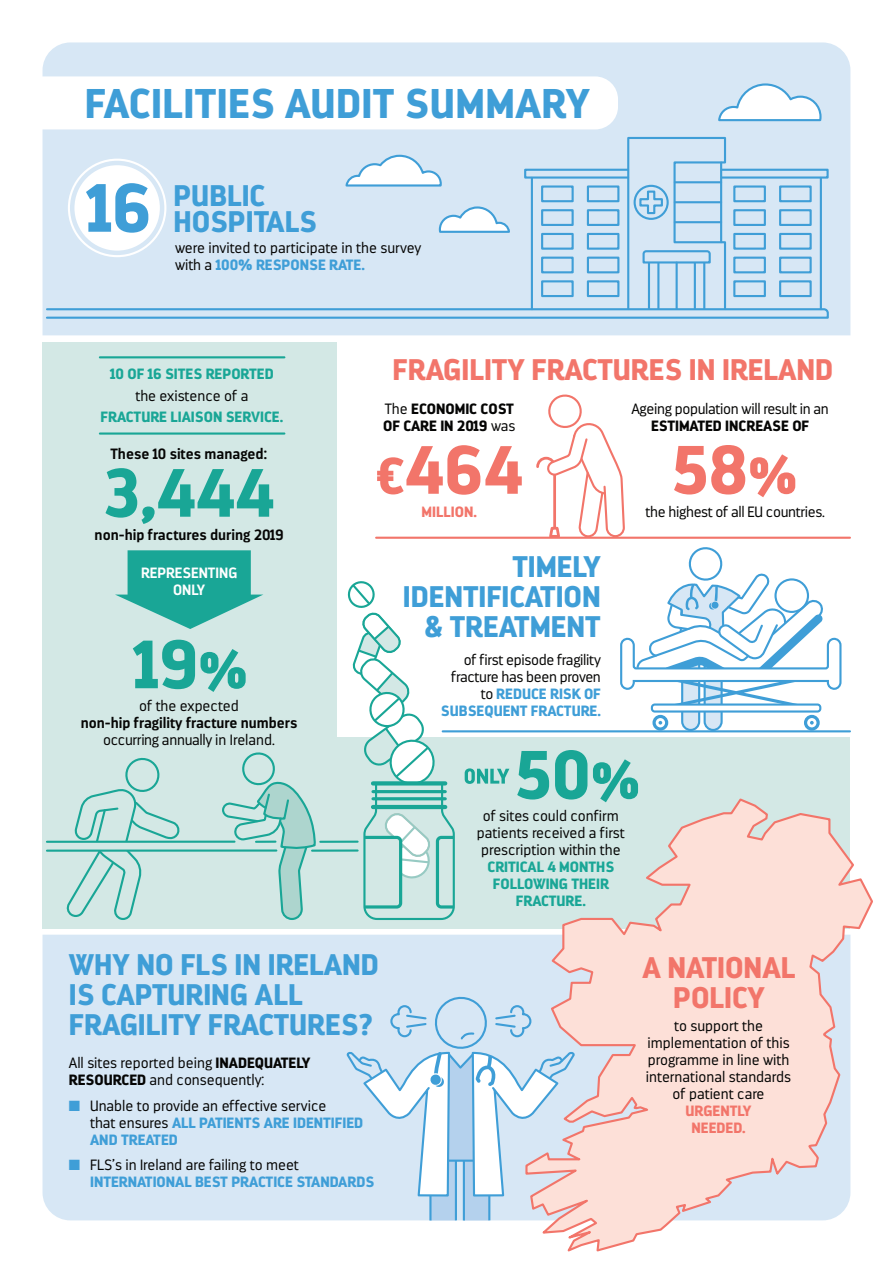
<style>
.page{position:relative;width:893px;height:1263px;background:#fff}
.page>*{position:absolute;margin:0;border:0;box-sizing:border-box;transform-origin:0 0}
.t1{font:900 68.1px "Darwin";color:#19a696}
.t2{font:900 68.1px "Darwin";color:#f2756a}
.t3{font:900 68.1px "Darwin";color:#3f9ed7}
.t4{font:900 41.4px "Darwin";letter-spacing:.01em;color:#3f9ed7}
.t5{font:900 29.7px/29.7px "Darwin";color:#3f9ed7}
.t6{font:900 29.7px/29.7px "Darwin";color:#f2756a;text-align:center}
.t7{font:300 14.85px/17px "Darwin";color:#050504}
.t8{font:300 14.85px/17px "Darwin";letter-spacing:-.02em;color:#050504;text-align:right}
.t9{font:900 14.85px/17px "Darwin";color:#19a696;text-align:center}
.t10{font:700 14.85px "Darwin";color:#050504}
.t11{font:900 14.85px/17px "Darwin";color:#3f9ed7}
.t12{font:900 14.85px/17px "Darwin";color:#050504}
.t13{font:900 14.85px/17px "Darwin";color:#f2756a;text-align:center}
.t14{font:700 14.85px/17px "Darwin";color:#fff;text-align:center}
.s1{font-weight:900;color:#3f9ed7}
.s2{font-size:51px}
.s3{font-weight:300}
.s4{font-weight:900}
.s5{color:#3f9ed7}
.s6{font-weight:300;color:#050504}
</style>
<div class="page">
<div style="left:43px;top:42px;width:807px;height:293px;background:#d7e7f5"></div>
<svg style="left:43px;top:76px;width:575px;height:53px"></svg>
<svg style="left:717px;top:82px;width:106px;height:40px"></svg>
<svg style="left:45px;top:136px;width:785px;height:184px;background:#cce2f3"></svg>
<div style="left:43px;top:342px;width:294px;height:586px;background:#d3e8e5"></div>
<div style="left:43px;top:737px;width:807px;height:191px;background:#d3e8e5"></div>
<svg style="left:65px;top:757px;width:115px;height:163px"></svg>
<div style="left:69px;top:841px;width:119px;height:9px;background:#d3e8e5"></div>
<hr style="left:47px;top:841px;width:187px;height:2px;background:#19a696">
<hr style="left:47px;top:849px;width:229px;height:3px;background:#19a696">
<hr style="left:320px;top:841px;width:38px;height:2px;background:#19a696">
<hr style="left:312px;top:849px;width:46px;height:3px;background:#19a696">
<svg style="left:221px;top:752px;width:98px;height:168px"></svg>
<svg style="left:115px;top:550px;width:148px;height:79px"></svg>
<hr style="left:100px;top:356px;width:184px;height:2px;background:#19a696">
<hr style="left:100px;top:432px;width:184px;height:3px;background:#19a696">
<hr style="left:376px;top:537px;width:474px;height:2px;background:#f2756a">
<svg style="left:377px;top:445px;width:145px;height:50px"></svg>
<svg style="left:535px;top:394px;width:91px;height:145px"></svg>
<svg style="left:620px;top:547px;width:222px;height:183px"></svg>
<div style="left:774px;top:578px;width:35px;height:35px;border:2px solid #3f9ed7;border-radius:50%"></div>
<hr style="left:443px;top:730px;width:407px;height:2px;background:#3f9ed7">
<svg style="left:465px;top:768px;width:44px;height:16px"></svg>
<svg style="left:517px;top:751px;width:32px;height:48px"></svg>
<svg style="left:555px;top:750px;width:32px;height:47px"></svg>
<svg style="left:593px;top:759px;width:45px;height:38px"></svg>
<svg style="left:345px;top:581px;width:112px;height:339px"></svg>
<svg style="left:373px;top:781px;width:72px;height:4px"></svg>
<hr style="left:373px;top:805px;width:72px;height:4px;background:#19a696">
<hr style="left:373px;top:797px;width:72px;height:3px;background:#19a696">
<hr style="left:373px;top:790px;width:72px;height:3px;background:#19a696">
<div style="left:43px;top:935px;width:481px;height:285px;background:#d7e7f5"></div>
<svg style="left:345px;top:994px;width:179px;height:226px"></svg>
<svg style="left:524px;top:797px;width:349px;height:455px"></svg>
<h2 class="t4" style="left:85px;top:78px;width:507px">FACILITIES AUDIT SUMMARY</h2>
<h1 class="t3" style="left:87px;top:166px;width:66px">16</h1>
<h3 class="t5" style="left:173px;top:183px;width:145px;line-height:25.5px">PUBLIC<br>HOSPITALS</h3>
<p class="t7" style="left:175px;top:239px;width:248px">were invited to participate in the survey with a <span class="s1">100% RESPONSE RATE.</span></p>
<p class="t9" style="left:110px;top:366px;width:165px">10 OF 16 SITES REPORTED</p>
<p class="t7" style="left:135px;top:387px;width:114px">the existence of a</p>
<p class="t9" style="left:101px;top:408px;width:184px">FRACTURE LIAISON SERVICE.</p>
<p class="t10" style="left:110px;top:445px;width:158px">These 10 sites managed:</p>
<h1 class="t1" style="left:103px;top:451px;width:173px">3,444</h1>
<p class="t10" style="left:95px;top:526px;width:191px">non-hip fractures during 2019</p>
<p class="t14" style="left:141px;top:564px;width:98px">REPRESENTING<br>ONLY</p>
<h1 class="t1" style="left:134px;top:622px;width:115px">19<span class="s2">%</span></h1>
<p class="t7" style="left:139px;top:697px;width:101px">of the expected</p>
<p class="t10" style="left:81px;top:714px;width:218px">non-hip fragility fracture numbers</p>
<p class="t8" style="left:103px;top:731px;width:173px">occurring annually in Ireland.</p>
<h3 class="t6" style="left:393px;top:355px;width:442px">FRAGILITY FRACTURES IN IRELAND</h3>
<p class="t8" style="left:631px;top:401px;width:199px">Ageing population will result in an</p>
<p class="t12" style="left:651px;top:418px;width:160px">ESTIMATED INCREASE OF</p>
<p class="t12" style="left:383px;top:401px;width:134px"><span class="s3">The</span> ECONOMIC COST<br>OF CARE IN 2019 <span class="s3">was</span></p>
<p class="t13" style="left:422px;top:503px;width:57px">MILLION.</p>
<h3 class="t5" style="left:403px;top:552px;width:199px;text-align:right">TIMELY<br>IDENTIFICATION &amp; TREATMENT</h3>
<p class="t8" style="left:441px;top:651px;width:161px">of first episode fragility fracture has been proven to <span class="s1">REDUCE RISK OF<br>SUBSEQUENT FRACTURE.</span></p>
<h1 class="t2" style="left:671px;top:428px;width:128px">58<span class="s2">%</span></h1>
<p class="t8" style="left:646px;top:503px;width:181px">the highest of all EU countries.</p>
<p class="t7" style="left:477px;top:807px;width:149px;text-align:center">of sites could confirm patients received a first prescription within the</p>
<p class="t9" style="left:487px;top:858px;width:128px">CRITICAL 4 MONTHS<br>FOLLOWING THEIR<br>FRACTURE.</p>
<h3 class="t5" style="left:69px;top:950px;width:312px">WHY NO FLS IN IRELAND<br>IS CAPTURING ALL<br>FRAGILITY FRACTURES?</h3>
<p class="t7" style="left:69px;top:1055px;width:243px">All sites reported being <span class="s4">INADEQUATELY<br>RESOURCED</span> and consequently:</p>
<p class="t7" style="left:90px;top:1097px;width:275px;text-indent:-21px"><span class="s5">■</span> Unable to provide an effective service<br>that ensures <span class="s1">ALL PATIENTS ARE IDENTIFIED<br>AND TREATED</span></p>
<p class="t11" style="left:90px;top:1157px;width:286px;text-indent:-21px">■ <span class="s6">FLS’s in Ireland are failing to meet<br></span>INTERNATIONAL BEST PRACTICE STANDARDS</p>
<h3 class="t6" style="left:642px;top:953px;width:155px">A NATIONAL<br>POLICY</h3>
<p class="t7" style="left:646px;top:1017px;width:147px;text-align:center">to support the implementation of this programme in line with international standards of patient care</p>
<p class="t13" style="left:686px;top:1102px;width:68px">URGENTLY<br>NEEDED.</p>
</div>
